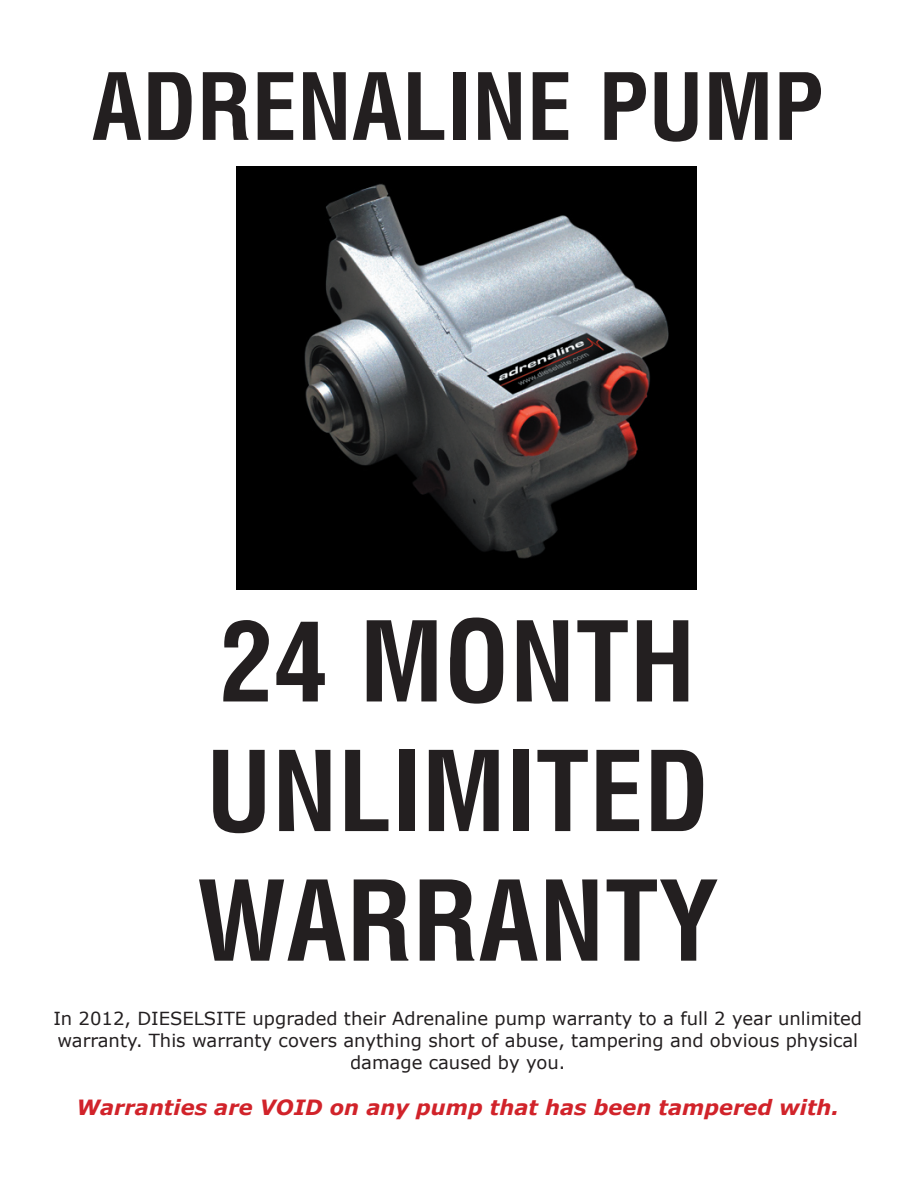
<style>
.page{position:relative;width:918px;height:1188px;background:#fff}
.page>*{position:absolute;margin:0;border:0;box-sizing:border-box;transform-origin:0 0}
.t1{font:108px/129.6px "BD Hanover";color:#231f20}
.t2{font:90px "BD Hanover";color:#231f20}
.t3{font:italic 700 21px "Verdana";color:#d1232a}
.t4{font:18px/21.6px "Verdana";color:#231f20;text-align:center}
</style>
<div class="page">
<img style="left:237px;top:166px;width:459px;height:423px">
<h2 class="t2" style="left:92px;top:43px;width:733px">ADRENALINE PUMP</h2>
<h1 class="t1" style="left:197px;top:591px;width:524px">24 MONTH<br>UNLIMITED<br>WARRANTY</h1>
<p class="t4" style="left:53px;top:1008px;width:810px">In 2012, DIESELSITE upgraded their Adrenaline pump warranty to a full 2 year unlimited warranty. This warranty covers anything short of abuse, tampering and obvious physical damage caused by you.</p>
<p class="t3" style="left:76px;top:1093px;width:764px">Warranties are VOID on any pump that has been tampered with.</p>
</div>
